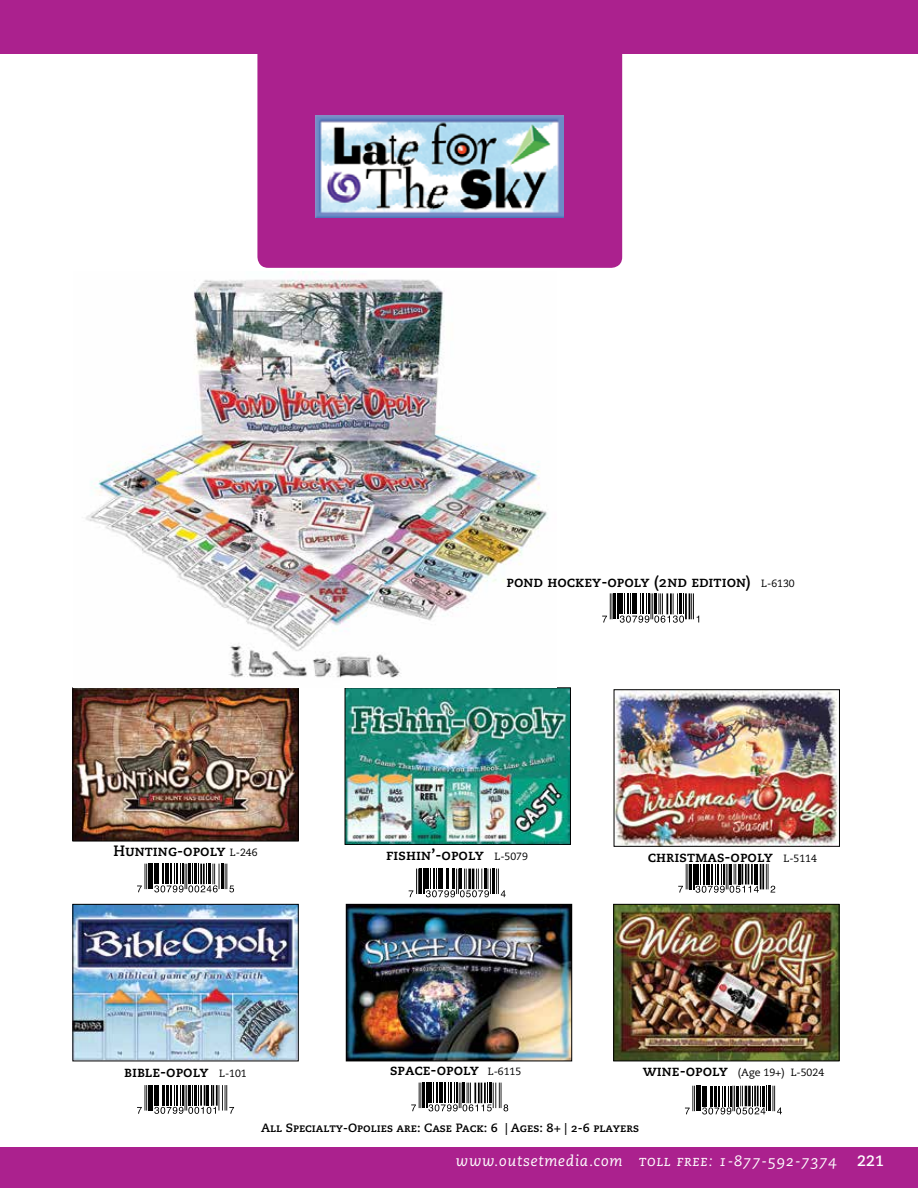
<style>
.page{position:relative;width:918px;height:1188px;background:#fff}
.page>*{position:absolute;margin:0;border:0;box-sizing:border-box;transform-origin:0 0}
.t1{font:15px "Caecilia Bold SC";color:#000}
.t2{font:15px "Caecilia Italic SC";letter-spacing:.05em;color:#fff}
.t3{font:700 15px "Caecilia";color:#fff}
.t4{font:12px "Caecilia Bold SC";color:#000}
.t5{font:10.5px "Caecilia";color:#000}
.s1{font-family:"Caecilia";font-size:10.5px}
.s2{font-family:"Caecilia Bold SC";font-size:15px}
.s3{font-family:"Caecilia";font-style:italic}
</style>
<div class="page">
<div style="left:0;top:1147px;width:918px;height:41px;background:#ab218e"></div>
<div style="left:0;top:0;width:918px;height:54px;background:#ab218e"></div>
<div style="left:257px;top:15px;width:365px;height:253px;background:#ab218e;border-radius:11px"></div>
<img style="left:316px;top:115px;width:248px;height:102px">
<img style="left:74px;top:689px;width:223px;height:151px">
<div style="left:72px;top:687px;width:227px;height:155px;border:1px solid #000"></div>
<svg style="left:137px;top:864px;width:97px;height:28px"></svg>
<img style="left:616px;top:691px;width:222px;height:154px">
<div style="left:614px;top:689px;width:226px;height:158px;border:1px solid #000"></div>
<hr style="left:762px;top:864px;width:2px;height:25px;background:#000">
<hr style="left:760px;top:864px;width:2px;height:25px;background:#000">
<svg style="left:678px;top:864px;width:81px;height:29px"></svg>
<svg style="left:766px;top:864px;width:9px;height:29px"></svg>
<img style="left:615px;top:906px;width:223px;height:153px">
<div style="left:613px;top:904px;width:227px;height:157px;border:1px solid #000"></div>
<hr style="left:696px;top:1086px;width:3px;height:25px;background:#000">
<hr style="left:699px;top:1086px;width:2px;height:25px;background:#000">
<svg style="left:685px;top:1086px;width:10px;height:28px"></svg>
<svg style="left:702px;top:1086px;width:80px;height:29px"></svg>
<img style="left:74px;top:906px;width:223px;height:153px">
<div style="left:72px;top:904px;width:227px;height:157px;border:1px solid #000"></div>
<hr style="left:148px;top:1085px;width:3px;height:26px;background:#000">
<hr style="left:151px;top:1085px;width:2px;height:26px;background:#000">
<svg style="left:137px;top:1085px;width:10px;height:29px"></svg>
<svg style="left:154px;top:1085px;width:80px;height:29px"></svg>
<img style="left:348px;top:906px;width:222px;height:153px">
<div style="left:346px;top:904px;width:226px;height:157px;border:1px solid #000"></div>
<svg style="left:411px;top:1083px;width:97px;height:28px"></svg>
<img style="left:347px;top:689px;width:222px;height:154px">
<div style="left:345px;top:687px;width:226px;height:158px;border:1px solid #000"></div>
<hr style="left:420px;top:869px;width:2px;height:25px;background:#000">
<hr style="left:423px;top:869px;width:2px;height:25px;background:#000">
<svg style="left:409px;top:869px;width:10px;height:28px"></svg>
<svg style="left:426px;top:869px;width:80px;height:28px"></svg>
<img style="left:85px;top:271px;width:463px;height:407px">
<hr style="left:613px;top:593px;width:3px;height:26px;background:#000">
<hr style="left:617px;top:593px;width:2px;height:26px;background:#000">
<svg style="left:602px;top:593px;width:11px;height:29px"></svg>
<svg style="left:620px;top:593px;width:79px;height:30px"></svg>
<p class="t1" style="left:507px;top:573px;width:290px">pond hockey-opoly (2nd edition) <span class="s1">L-6130</span></p>
<p class="t1" style="left:114px;top:842px;width:146px">Hunting-opoly <span class="s1">L-246</span></p>
<p class="t1" style="left:386px;top:846px;width:143px">fishin’-opoly <span class="s1">L-5079</span></p>
<p class="t1" style="left:648px;top:848px;width:171px">christmas-opoly <span class="s1">L-5114</span></p>
<p class="t1" style="left:124px;top:1063px;width:124px">bible-opoly <span class="s1">L-101</span></p>
<p class="t1" style="left:390px;top:1061px;width:133px">space-opoly <span class="s1">L-6115</span></p>
<p class="t5" style="left:643px;top:1066px;width:183px"><span class="s2">wine-opoly</span> (Age 19+) L-5024</p>
<p class="t4" style="left:261px;top:1121px;width:380px">All Specialty-Opolies are: Case Pack: 6 | Ages: 8+ | 2-6 players</p>
<p class="t2" style="left:456px;top:1152px;width:383px"><span class="s3">www.outsetmedia.com</span> toll free: 1-877-592-7374</p>
<p class="t3" style="left:857px;top:1152px;width:28px">221</p>
</div>
